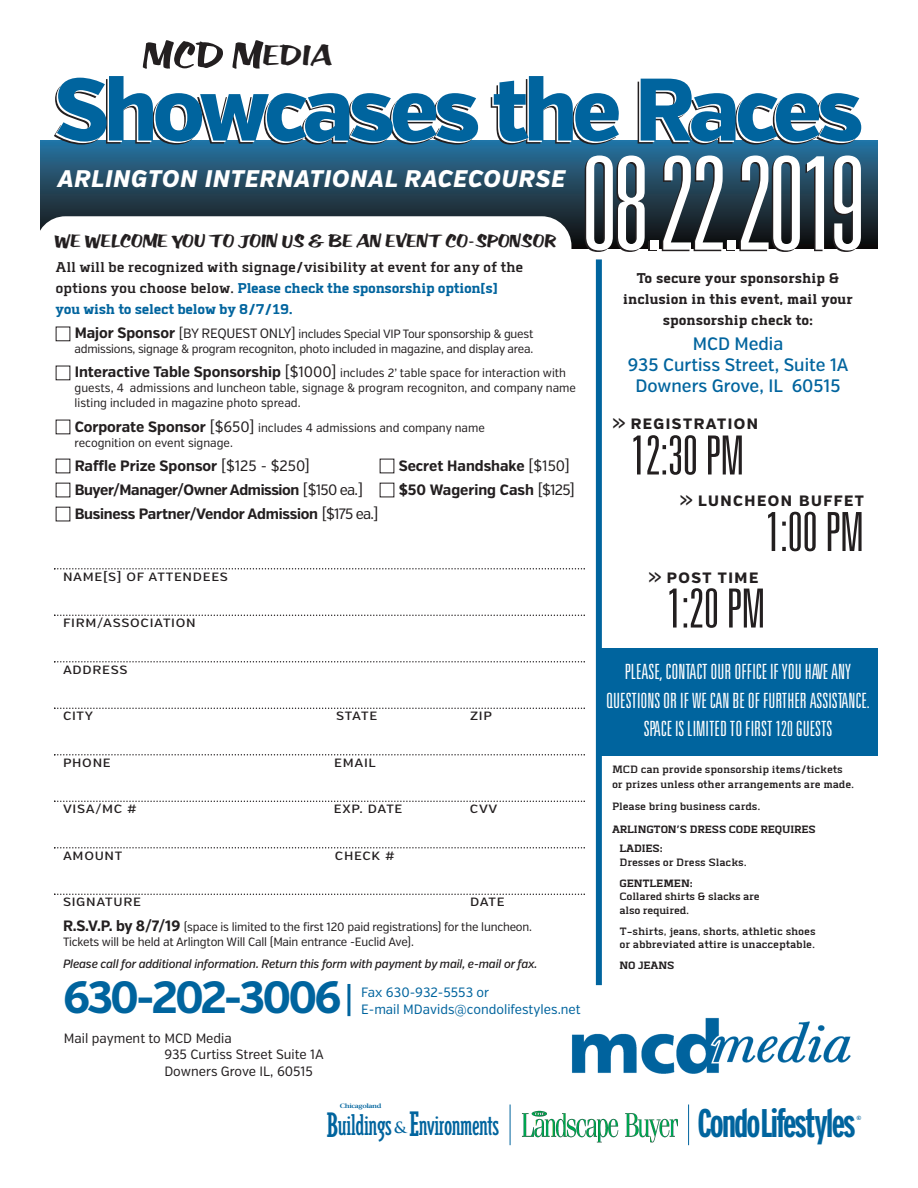
<style>
.page{position:relative;width:918px;height:1188px;background:#fff}
.page>*{position:absolute;margin:0;border:0;box-sizing:border-box;transform-origin:0 0}
.t1{font:300 ultra-condensed 129.3px "Univers";letter-spacing:-.03em;color:#fff}
.t2{font:800 88.5px "Verb Cond";letter-spacing:-.05em;color:#00649e}
.t3{font:300 ultra-condensed 54px "Univers";color:#231f20}
.t4{font:700 45px "Verb Cond";letter-spacing:-.065em;color:#00649e}
.t5{font:700 extra-condensed 39.9px "Interstate";letter-spacing:-.045em;color:#00649e}
.t6{font:36px "Filmotype Horizon";color:#231f20;scale:1.5 1}
.t7{font:30.3px "Triplex Cond Serif";letter-spacing:-.015em;color:#00649e}
.t8{font:italic 800 24px "Verb Cond";letter-spacing:.035em;color:#fff}
.t9{font:300 ultra-condensed 21px/28.5px "Univers";color:#fff;text-align:center}
.t10{font:18px/21px "Abula";letter-spacing:-.015em;color:#231f20}
.t11{font:700 18px/21px "Abula";color:#231f20;text-align:center}
.t12{font:500 18px/21px "Verb Cond";color:#00649e;text-align:center}
.t13{font:18px "Filmotype Horizon";letter-spacing:-.015em;color:#231f20;scale:1.5 1}
.t14{font:700 15px "Verb Cond";letter-spacing:-.015em;color:#231f20}
.t15{font:800 15px "Verb";letter-spacing:.1em;color:#231f20}
.t16{font:13.5px/13.5px "Abula";letter-spacing:-.01em;color:#231f20}
.t17{font:13.5px/16.8px "Verb Cond";color:#231f20}
.t18{font:13.5px/16.8px "Verb Cond";color:#00649e}
.t19{font:700 13.5px "Abula";letter-spacing:-.01em;color:#231f20}
.t20{font:12px/15px "Verb Cond";letter-spacing:-.015em;color:#231f20}
.t21{font:500 12px "Verb Cond";letter-spacing:.05em;color:#231f20;scale:1.15 1}
.t22{font:italic 500 12px "Verb Cond";letter-spacing:-.015em;color:#231f20}
.t23{font:600 6.3px "Stone Serif";letter-spacing:-.05em;color:#00649e;scale:1.15 1}
.t24{font:700 6px "Interstate";color:#00649e}
.s1{font-size:28.5px}
.s2{color:#231f20}
.s3{font-weight:700;color:#00649e}
.s4{color:#fff}
.s5{font-weight:700;font-size:15px}
.s6{font-size:13.5px}
.s7{font-size:15px}
.s8{font-weight:400}
.s9{font-family:"Verb Cond";font-weight:500;font-size:21px}
.s10{font-weight:700}
.s11{font-size:40.95px}
.s12{font-family:"Trajan Pro";font-weight:700;font-size:15.15px}
</style>
<div class="page">
<hr style="left:688px;top:1105px;width:1px;height:40px;background:#00649e">
<hr style="left:510px;top:1105px;width:1px;height:40px;background:#00649e">
<div style="left:40px;top:141px;width:838px;height:108px;background:linear-gradient(to bottom,#2b739f,#120a06)"></div>
<div style="left:601px;top:648px;width:277px;height:108px;background:#00649e"></div>
<div style="left:36px;top:216px;width:535px;height:64px;background:#fff;border-radius:30px"></div>
<div style="left:596px;top:259px;width:6px;height:726px;background:#00649e"></div>
<img style="left:572px;top:1017px;width:279px;height:57px">
<img style="left:522px;top:1110px;width:156px;height:33px">
<hr style="left:347px;top:984px;width:3px;height:32px;background:#00649e">
<svg style="left:54px;top:568px;width:531px;height:2px"></svg>
<svg style="left:54px;top:615px;width:531px;height:1px"></svg>
<svg style="left:54px;top:661px;width:531px;height:2px"></svg>
<svg style="left:54px;top:708px;width:531px;height:1px"></svg>
<svg style="left:54px;top:754px;width:531px;height:2px"></svg>
<svg style="left:54px;top:801px;width:531px;height:1px"></svg>
<svg style="left:54px;top:847px;width:531px;height:2px"></svg>
<svg style="left:54px;top:894px;width:531px;height:1px"></svg>
<p class="t6" style="left:143px;top:41px;width:128px">MCD M<span class="s1">EDIA</span></p>
<p class="t2" style="left:55px;top:56px;width:810px">Showcases the Races</p>
<p class="t1" style="left:582px;top:156px;width:284px">08.22.20<span class="s2">19</span></p>
<p class="t8" style="left:58px;top:170px;width:509px">ARLINGTON INTERNATIONAL RACECOURSE</p>
<p class="t13" style="left:54px;top:234px;width:337px">WE WELCOME YOU TO JOIN US &amp; BE AN EVENT CO-SPONSOR</p>
<p class="t10" style="left:56px;top:256px;width:470px">All will be recognized with signage/visibility at event for any of the options you choose below. <span class="s3">Please check the sponsorship option[s] you wish to select below by 8/7/19.</span></p>
<p class="t20" style="left:56px;top:328px;width:479px;text-align:right"><span class="s4">■</span> <span class="s5">Major Sponsor</span> <span class="s6">[BY REQUEST ONLY]</span> includes Special VIP Tour sponsorship &amp; guest admissions, signage &amp; program recogniton, photo included in magazine, and display area.</p>
<p class="t20" style="left:75px;top:367px;width:503px;text-indent:-19px"><span class="s4">■</span> <span class="s5">Interactive Table Sponsorship</span> <span class="s7">[$1000]</span> includes 2’ table space for interaction with guests, 4 admissions and luncheon table, signage &amp; program recogniton, and company name listing included in magazine photo spread.</p>
<p class="t20" style="left:75px;top:421px;width:412px;text-indent:-19px"><span class="s4">■</span> <span class="s5">Corporate Sponsor</span> <span class="s7">[$650]</span> includes 4 admissions and company name recognition on event signage.</p>
<p class="t14" style="left:56px;top:460px;width:256px"><span class="s4">■</span> Raffle Prize Sponsor <span class="s8">[$125 - $250]</span></p>
<p class="t14" style="left:380px;top:460px;width:192px"><span class="s4">■</span> Secret Handshake <span class="s8">[$150]</span></p>
<p class="t14" style="left:56px;top:484px;width:521px"><span class="s4">■</span> Buyer/Manager/Owner Admission <span class="s8">[$150 ea.]</span> <span class="s4">■</span> $50 Wagering Cash <span class="s8">[$125]</span></p>
<p class="t14" style="left:56px;top:508px;width:324px"><span class="s4">■</span> Business Partner/Vendor Admission <span class="s8">[$175 ea.]</span></p>
<p class="t21" style="left:63px;top:570px;width:145px">NAME[S] OF ATTENDEES</p>
<p class="t21" style="left:63px;top:616px;width:117px">FIRM/ASSOCIATION</p>
<p class="t21" style="left:63px;top:663px;width:58px">ADDRESS</p>
<p class="t21" style="left:63px;top:709px;width:28px">CITY</p>
<p class="t21" style="left:336px;top:709px;width:37px">STATE</p>
<p class="t21" style="left:470px;top:709px;width:21px">ZIP</p>
<p class="t21" style="left:63px;top:756px;width:43px">PHONE</p>
<p class="t21" style="left:334px;top:756px;width:38px">EMAIL</p>
<p class="t21" style="left:63px;top:802px;width:66px">VISA/MC #</p>
<p class="t21" style="left:334px;top:802px;width:61px">EXP. DATE</p>
<p class="t21" style="left:470px;top:802px;width:26px">CVV</p>
<p class="t21" style="left:63px;top:849px;width:53px">AMOUNT</p>
<p class="t21" style="left:335px;top:849px;width:53px">CHECK #</p>
<p class="t21" style="left:63px;top:895px;width:69px">SIGNATURE</p>
<p class="t21" style="left:470px;top:895px;width:32px">DATE</p>
<p class="t20" style="left:63px;top:921px;width:471px"><span class="s5">R.S.V.P. by 8/7/19</span> (space is limited to the first 120 paid registrations) for the luncheon.<br>Tickets will be held at Arlington Will Call (Main entrance -Euclid Ave).</p>
<p class="t22" style="left:63px;top:956px;width:476px">Please call for additional information. Return this form with payment by mail, e-mail or fax.</p>
<p class="t4" style="left:63px;top:980px;width:280px">630-202-3006</p>
<p class="t17" style="left:164px;top:1031px;width:161px;text-indent:-101px">Mail payment to MCD Media<br>935 Curtiss Street Suite 1A<br>Downers Grove IL, 60515</p>
<p class="t18" style="left:361px;top:985px;width:221px">Fax 630-932-5553 or<br>E-mail MDavids@condolifestyles.net</p>
<p class="t11" style="left:623px;top:266px;width:231px">To secure your sponsorship &amp; inclusion in this event, mail your sponsorship check to:</p>
<p class="t12" style="left:628px;top:334px;width:222px">MCD Media<br>935 Curtiss Street, Suite 1A<br>Downers Grove, IL 60515</p>
<p class="t15" style="left:612px;top:419px;width:148px"><span class="s9">»</span> REGISTRATION</p>
<p class="t3" style="left:631px;top:436px;width:115px">12:30 PM</p>
<p class="t15" style="left:679px;top:496px;width:186px"><span class="s9">»</span> LUNCHEON BUFFET</p>
<p class="t3" style="left:765px;top:512px;width:100px">1:00 PM</p>
<p class="t15" style="left:648px;top:572px;width:112px"><span class="s9">»</span> POST TIME</p>
<p class="t3" style="left:667px;top:589px;width:100px">1:20 PM</p>
<p class="t9" style="left:606px;top:659px;width:265px">PLEASE, CONTACT OUR OFFICE IF YOU HAVE ANY<br>QUESTIONS OR IF WE CAN BE OF FURTHER ASSISTANCE.<br>SPACE IS LIMITED TO FIRST 120 GUESTS</p>
<p class="t16" style="left:612px;top:761px;width:244px;line-height:15px">MCD can provide sponsorship items/tickets or prizes unless other arrangements are made.</p>
<p class="t16" style="left:612px;top:799px;width:150px">Please bring business cards.</p>
<p class="t19" style="left:612px;top:820px;width:205px">ARLINGTON’S DRESS CODE REQUIRES</p>
<p class="t16" style="left:620px;top:841px;width:129px"><span class="s10">LADIES:<br></span>Dresses or Dress Slacks.</p>
<p class="t16" style="left:620px;top:876px;width:142px"><span class="s10">GENTLEMEN:<br></span>Collared shirts &amp; slacks are also required.</p>
<p class="t16" style="left:620px;top:924px;width:198px">T-shirts, jeans, shorts, athletic shoes or abbreviated attire is unacceptable.</p>
<p class="t19" style="left:620px;top:957px;width:57px">NO JEANS</p>
<p class="t23" style="left:340px;top:1104px;width:38px">Chicagoland</p>
<p class="t7" style="left:327px;top:1114px;width:174px"><span class="s11">B</span>uildings<span class="s12">&amp;</span> <span class="s11">E</span>nvironments</p>
<p class="t5" style="left:697px;top:1100px;width:160px">Condo Lifestyles</p>
<p class="t24" style="left:856px;top:1114px;width:7px">©</p>
</div>
